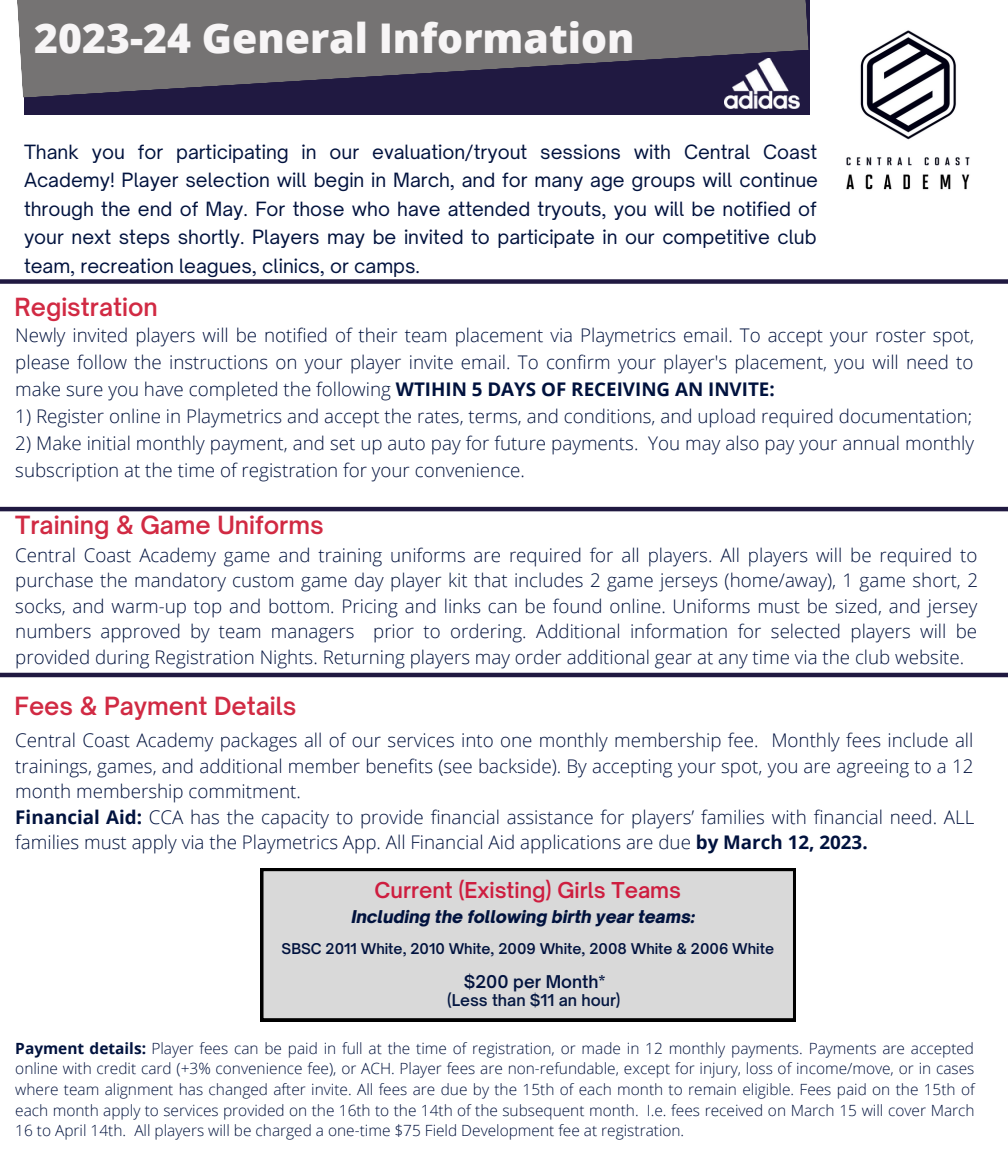
<style>
.page{position:relative;width:1008px;height:1152px;background:#fff}
.page>*{position:absolute;margin:0;border:0;box-sizing:border-box;transform-origin:0 0}
.t1{font:800 41px "Open Sans";color:#f7f5f6}
.t2{font:600 24px "Open Sauce One";color:#d12a43}
.t3{font:600 21px "Open Sauce One";color:#ce1d3f}
.t4{font:300 18.8px/25.6px "Open Sans";color:#00123e;text-align:justify}
.t5{font:18.8px/28.4px "Open Sauce One";color:#00123e;text-align:justify}
.t6{font:italic 900 16.8px "Open Sauce One";color:#00123e}
.t7{font:600 16.8px "Open Sauce One";color:#00123e}
.t8{font:600 15.6px "Open Sauce One";color:#051842}
.t9{font:300 15.4px/20.6px "Open Sans";color:#00123e;text-align:justify}
.t10{font:600 14.2px "Open Sauce One";color:#00123e}
.s1{font-weight:700}
</style>
<div class="page">
<div style="left:0;top:279px;width:1008px;height:5px;background:#201941"></div>
<div style="left:24px;top:0;width:786px;height:114px;background:#201941"></div>
<svg style="left:17px;top:0;width:792px;height:98px;fill:#757373"></svg>
<img style="left:725px;top:59px;width:75px;height:49px">
<hr style="left:0;top:507px;width:1008px;height:4px;background:#201941">
<hr style="left:0;top:673px;width:1008px;height:4px;background:#201941">
<div style="left:261px;top:868px;width:535px;height:153px;background:#d9d9d9"></div>
<img style="left:846px;top:30px;width:124px;height:160px">
<h1 class="t1" style="left:34px;top:9px;width:602px">2023-24 General Information</h1>
<p class="t5" style="left:24px;top:137px;width:796px">Thank you for participating in our evaluation/tryout sessions with Central Coast Academy! Player selection will begin in March, and for many age groups will continue through the end of May. For those who have attended tryouts, you will be notified of your next steps shortly. Players may be invited to participate in our competitive club team, recreation leagues, clinics, or camps.</p>
<p class="t2" style="left:15px;top:292px;width:145px">Registration</p>
<p class="t4" style="left:15px;top:321px;width:960px;line-height:27px">Newly invited players will be notified of their team placement via Playmetrics email. To accept your roster spot, please follow the instructions on your player invite email. To confirm your player's placement, you will need to make sure you have completed the following <span class="s1">WTIHIN 5 DAYS OF RECEIVING AN INVITE:</span></p>
<p class="t4" style="left:15px;top:403px;width:958px">1) Register online in Playmetrics and accept the rates, terms, and conditions, and upload required documentation;</p>
<p class="t4" style="left:15px;top:429px;width:960px;line-height:27px">2) Make initial monthly payment, and set up auto pay for future payments. You may also pay your annual monthly subscription at the time of registration for your convenience.</p>
<p class="t2" style="left:15px;top:510px;width:310px">Training &amp; Game Uniforms</p>
<p class="t4" style="left:15px;top:542px;width:964px">Central Coast Academy game and training uniforms are required for all players. All players will be required to purchase the mandatory custom game day player kit that includes 2 game jerseys (home/away), 1 game short, 2 socks, and warm-up top and bottom. Pricing and links can be found online. Uniforms must be sized, and jersey numbers approved by team managers prior to ordering. Additional information for selected players will be provided during Registration Nights. Returning players may order additional gear at any time via the club website.</p>
<p class="t2" style="left:15px;top:691px;width:284px">Fees &amp; Payment Details</p>
<p class="t4" style="left:15px;top:727px;width:961px;text-align:left">Central Coast Academy packages all of our services into one monthly membership fee. Monthly fees include all trainings, games, and additional member benefits (see backside). By accepting your spot, you are agreeing to a 12 month membership commitment.<br><span class="s1">Financial Aid:</span> CCA has the capacity to provide financial assistance for players’ families with financial need. ALL families must apply via the Playmetrics App. All Financial Aid applications are due <span class="s1">by March 12, 2023.</span></p>
<p class="t3" style="left:375px;top:877px;width:308px">Current (Existing) Girls Teams</p>
<p class="t6" style="left:351px;top:906px;width:345px">Including the following birth year teams:</p>
<p class="t10" style="left:282px;top:940px;width:494px">SBSC 2011 White, 2010 White, 2009 White, 2008 White &amp; 2006 White</p>
<p class="t7" style="left:464px;top:971px;width:144px">$200 per Month*</p>
<p class="t8" style="left:447px;top:990px;width:175px">(Less than $11 an hour)</p>
<p class="t9" style="left:15px;top:1038px;width:961px"><span class="s1">Payment details:</span> Player fees can be paid in full at the time of registration, or made in 12 monthly payments. Payments are accepted online with credit card (+3% convenience fee), or ACH. Player fees are non-refundable, except for injury, loss of income/move, or in cases where team alignment has changed after invite. All fees are due by the 15th of each month to remain eligible. Fees paid on the 15th of each month apply to services provided on the 16th to the 14th of the subsequent month. I.e. fees received on March 15 will cover March 16 to April 14th. All players will be charged a one-time $75 Field Development fee at registration.</p>
</div>
